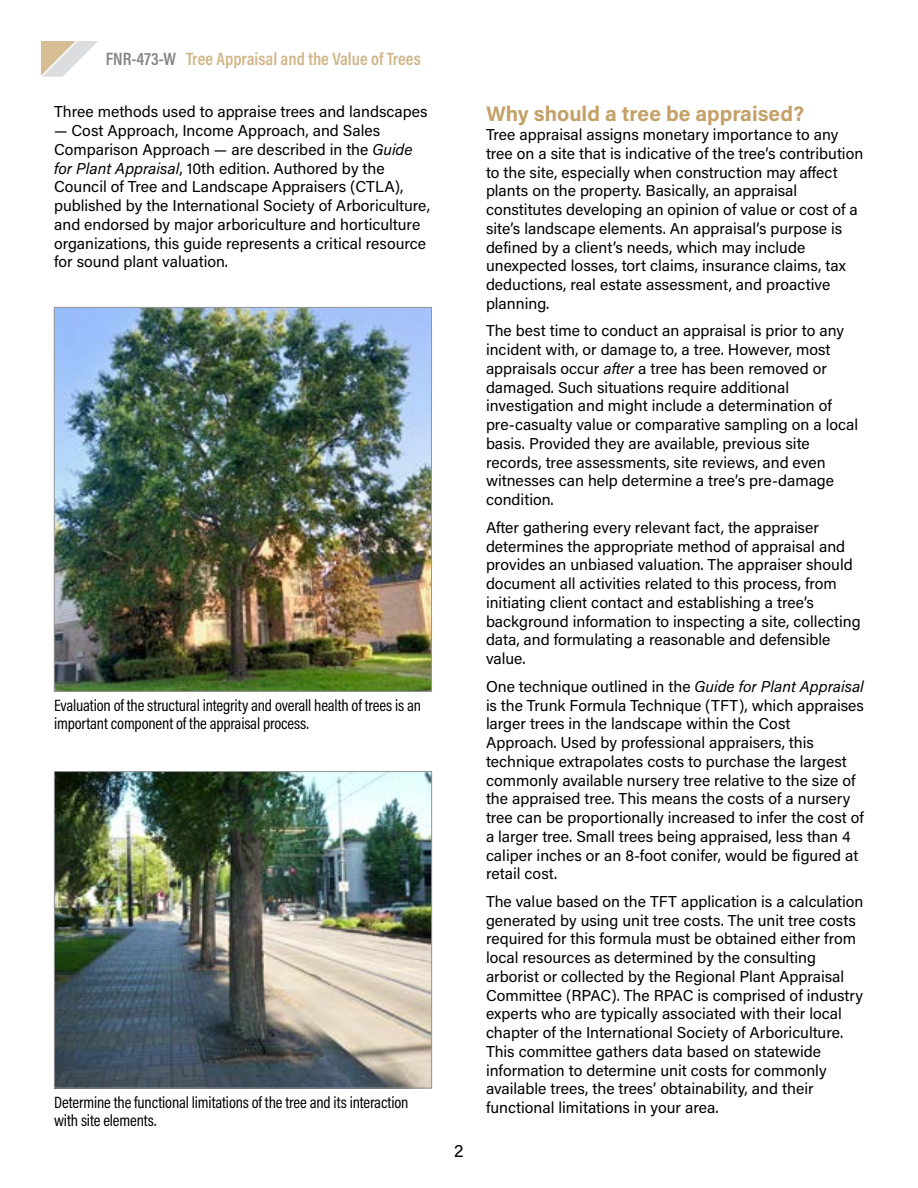
<style>
.page{position:relative;width:918px;height:1188px;background:#fff}
.page>*{position:absolute;margin:0;border:0;box-sizing:border-box;transform-origin:0 0}
.HEADING_1{font:700 21px "Acumin Pro";color:#c4a168}
.t1{font:600 18px "Acumin Pro Cond";color:#d1b587}
.t2{font:18px "Acumin Pro";color:#000}
.Text{font:16.5px/18px "Acumin Pro Cond";letter-spacing:-.01em;color:#000}
.Text-2{font:15.75px/18.8px "Acumin Pro";color:#000}
.s1{color:#808285}
.s2{font-style:italic}
</style>
<div class="page">
<svg style="left:41px;top:41px;width:57px;height:36px"></svg>
<img style="left:56px;top:309px;width:374px;height:381px">
<div style="left:54px;top:307px;width:378px;height:385px;border:1px solid #939598"></div>
<img style="left:56px;top:773px;width:374px;height:313px">
<div style="left:54px;top:771px;width:378px;height:317px;border:1px solid #939598"></div>
<p class="t1" style="left:106px;top:47px;width:316px"><span class="s1">FNR-473-W</span> Tree Appraisal and the Value of Trees</p>
<p class="Text-2" style="left:54px;top:102px;width:375px">Three methods used to appraise trees and landscapes</p>
<p class="Text-2" style="left:54px;top:121px;width:377px">— Cost Approach, Income Approach, and Sales Comparison Approach — are described in the <span class="s2">Guide for Plant Appraisal</span>, 10th edition. Authored by the Council of Tree and Landscape Appraisers (CTLA), published by the International Society of Arboriculture, and endorsed by major arboriculture and horticulture organizations, this guide represents a critical resource for sound plant valuation.</p>
<p class="Text" style="left:54px;top:696px;width:369px">Evaluation of the structural integrity and overall health of trees is an important component of the appraisal process.</p>
<p class="Text" style="left:54px;top:1093px;width:356px">Determine the functional limitations of the tree and its interaction with site elements.</p>
<p class="t2" style="left:454px;top:1138px;width:11px">2</p>
<p class="HEADING_1" style="left:486px;top:99px;width:320px">Why should a tree be appraised?</p>
<p class="Text-2" style="left:486px;top:125px;width:379px">Tree appraisal assigns monetary importance to any tree on a site that is indicative of the tree’s contribution to the site, especially when construction may affect plants on the property. Basically, an appraisal constitutes developing an opinion of value or cost of a site’s landscape elements. An appraisal’s purpose is defined by a client’s needs, which may include unexpected losses, tort claims, insurance claims, tax deductions, real estate assessment, and proactive planning.</p>
<p class="Text-2" style="left:486px;top:321px;width:374px">The best time to conduct an appraisal is prior to any incident with, or damage to, a tree. However, most appraisals occur <span class="s2">after</span> a tree has been removed or damaged. Such situations require additional investigation and might include a determination of pre-casualty value or comparative sampling on a local basis. Provided they are available, previous site records, tree assessments, site reviews, and even witnesses can help determine a tree’s pre-damage condition.</p>
<p class="Text-2" style="left:486px;top:517px;width:376px">After gathering every relevant fact, the appraiser determines the appropriate method of appraisal and provides an unbiased valuation. The appraiser should document all activities related to this process, from initiating client contact and establishing a tree’s background information to inspecting a site, collecting data, and formulating a reasonable and defensible value.</p>
<p class="Text-2" style="left:486px;top:676px;width:380px">One technique outlined in the <span class="s2">Guide for Plant Appraisal </span>is the Trunk Formula Technique (TFT), which appraises larger trees in the landscape within the Cost Approach. Used by professional appraisers, this technique extrapolates costs to purchase the largest commonly available nursery tree relative to the size of the appraised tree. This means the costs of a nursery tree can be proportionally increased to infer the cost of a larger tree. Small trees being appraised, less than 4 caliper inches or an 8-foot conifer, would be figured at retail cost.</p>
<p class="Text-2" style="left:486px;top:891px;width:379px">The value based on the TFT application is a calculation generated by using unit tree costs. The unit tree costs required for this formula must be obtained either from local resources as determined by the consulting arborist or collected by the Regional Plant Appraisal Committee (RPAC). The RPAC is comprised of industry experts who are typically associated with their local chapter of the International Society of Arboriculture.<br>This committee gathers data based on statewide information to determine unit costs for commonly available trees, the trees’ obtainability, and their functional limitations in your area.</p>
</div>
